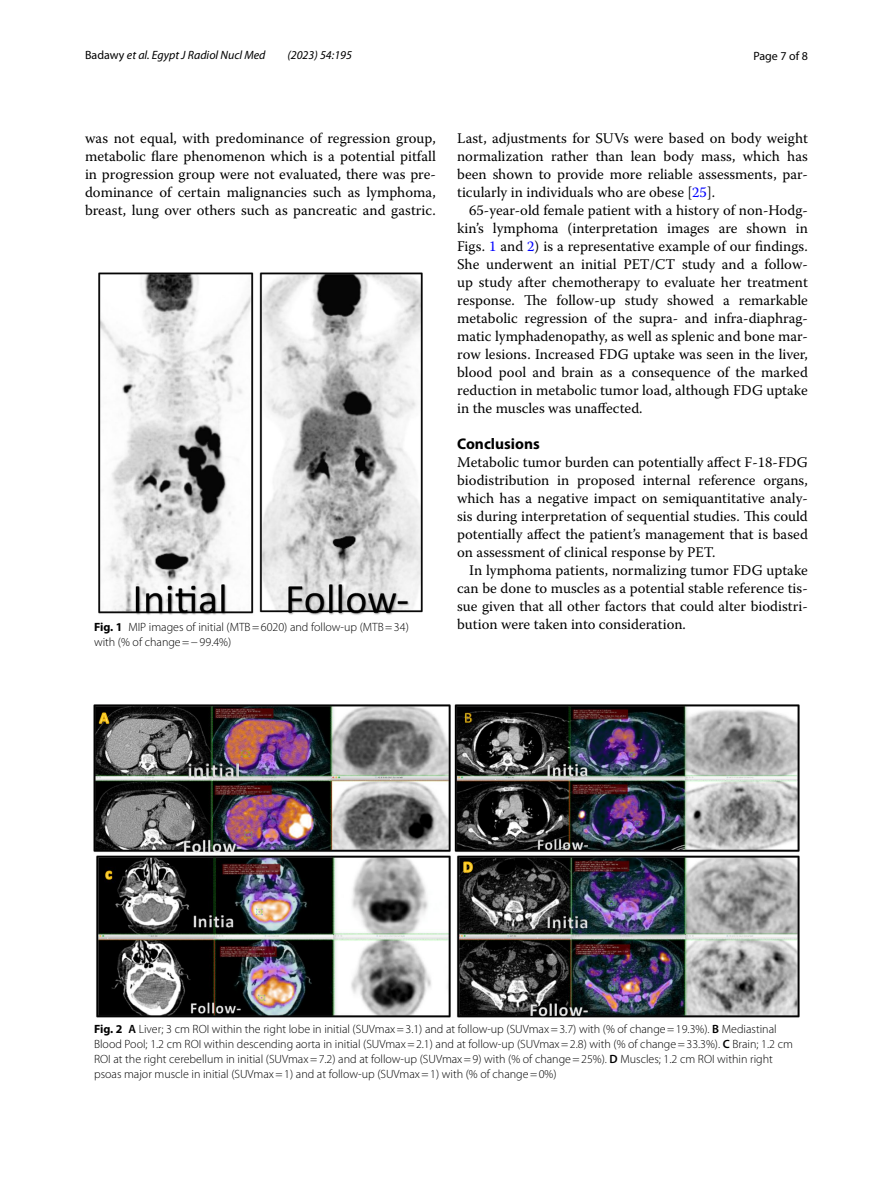
<style>
.page{position:relative;width:893px;height:1187px;background:#fff}
.page>*{position:absolute;margin:0;border:0;box-sizing:border-box;transform-origin:0 0}
.t1{font:700 15.45px "Myriad Pro";color:#000}
.t2{font:14.7px/18px "Warnock Pro";color:#000;text-align:justify}
.t3{font:300 12px/15px "Myriad Pro";color:#000}
.t4{font:italic 12px "Myriad Pro";color:#000}
.t5{font:12px "Myriad Pro";color:#000}
.s1{font-style:normal}
.s2{color:#00f}
.s3{font-weight:700}
.s4{font-weight:600}
</style>
<div class="page">
<img style="left:99px;top:272px;width:323px;height:343px">
<img style="left:93px;top:704px;width:706px;height:313px">
<p class="t4" style="left:85px;top:48px;width:182px"><span class="s1">Badawy</span> et al. Egypt J Radiol Nucl Med</p>
<p class="t4" style="left:287px;top:48px;width:66px">(2023) 54:195</p>
<p class="t5" style="left:753px;top:48px;width:56px">Page 7 of 8</p>
<p class="t2" style="left:85px;top:128px;width:352px">was not equal, with predominance of regression group, metabolic flare phenomenon which is a potential pitfall in progression group were not evaluated, there was pre&shy;dominance of certain malignancies such as lymphoma, breast, lung over others such as pancreatic and gastric.</p>
<p class="t2" style="left:457px;top:128px;width:352px">Last, adjustments for SUVs were based on body weight normalization rather than lean body mass, which has been shown to provide more reliable assessments, par&shy;ticularly in individuals who are obese [<span class="s2">25</span>].</p>
<p class="t2" style="left:457px;top:200px;width:352px;text-indent:12px">65-year-old female patient with a history of non-Hodg&shy;kin’s lymphoma (interpretation images are shown in Figs. <span class="s2">1</span> and <span class="s2">2</span>) is a representative example of our findings.<br>She underwent an initial PET/CT study and a follow&shy;up study after chemotherapy to evaluate her treatment response. The follow-up study showed a remarkable metabolic regression of the supra- and infra-diaphrag&shy;matic lymphadenopathy, as well as splenic and bone mar&shy;row lesions. Increased FDG uptake was seen in the liver, blood pool and brain as a consequence of the marked reduction in metabolic tumor load, although FDG uptake in the muscles was unaffected.</p>
<p class="t1" style="left:457px;top:433px;width:84px">Conclusions</p>
<p class="t2" style="left:457px;top:452px;width:352px">Metabolic tumor burden can potentially affect F-18-FDG biodistribution in proposed internal reference organs, which has a negative impact on semiquantitative analy&shy;sis during interpretation of sequential studies. This could potentially affect the patient’s management that is based on assessment of clinical response by PET.</p>
<p class="t2" style="left:457px;top:560px;width:352px;text-indent:12px">In lymphoma patients, normalizing tumor FDG uptake can be done to muscles as a potential stable reference tis&shy;sue given that all other factors that could alter biodistri-</p>
<p class="t3" style="left:94px;top:619px;width:316px"><span class="s3">Fig. 1</span> MIP images of initial (MTB=6020) and follow-up (MTB=34)</p>
<p class="t2" style="left:457px;top:614px;width:230px">bution were taken into consideration.</p>
<p class="t3" style="left:94px;top:634px;width:139px">with (% of change=−99.4%)</p>
<p class="t3" style="left:94px;top:1021px;width:700px"><span class="s3">Fig. 2</span> <span class="s4">A</span> Liver; 3 cm ROI within the right lobe in initial (SUVmax=3.1) and at follow-up (SUVmax=3.7) with (% of change=19.3%). <span class="s4">B</span> Mediastinal Blood Pool; 1.2 cm ROI within descending aorta in initial (SUVmax=2.1) and at follow-up (SUVmax=2.8) with (% of change=33.3%). <span class="s4">C</span> Brain; 1.2 cm ROI at the right cerebellum in initial (SUVmax=7.2) and at follow-up (SUVmax=9) with (% of change=25%). <span class="s4">D</span> Muscles; 1.2 cm ROI within right psoas major muscle in initial (SUVmax=1) and at follow-up (SUVmax=1) with (% of change=0%)</p>
</div>
